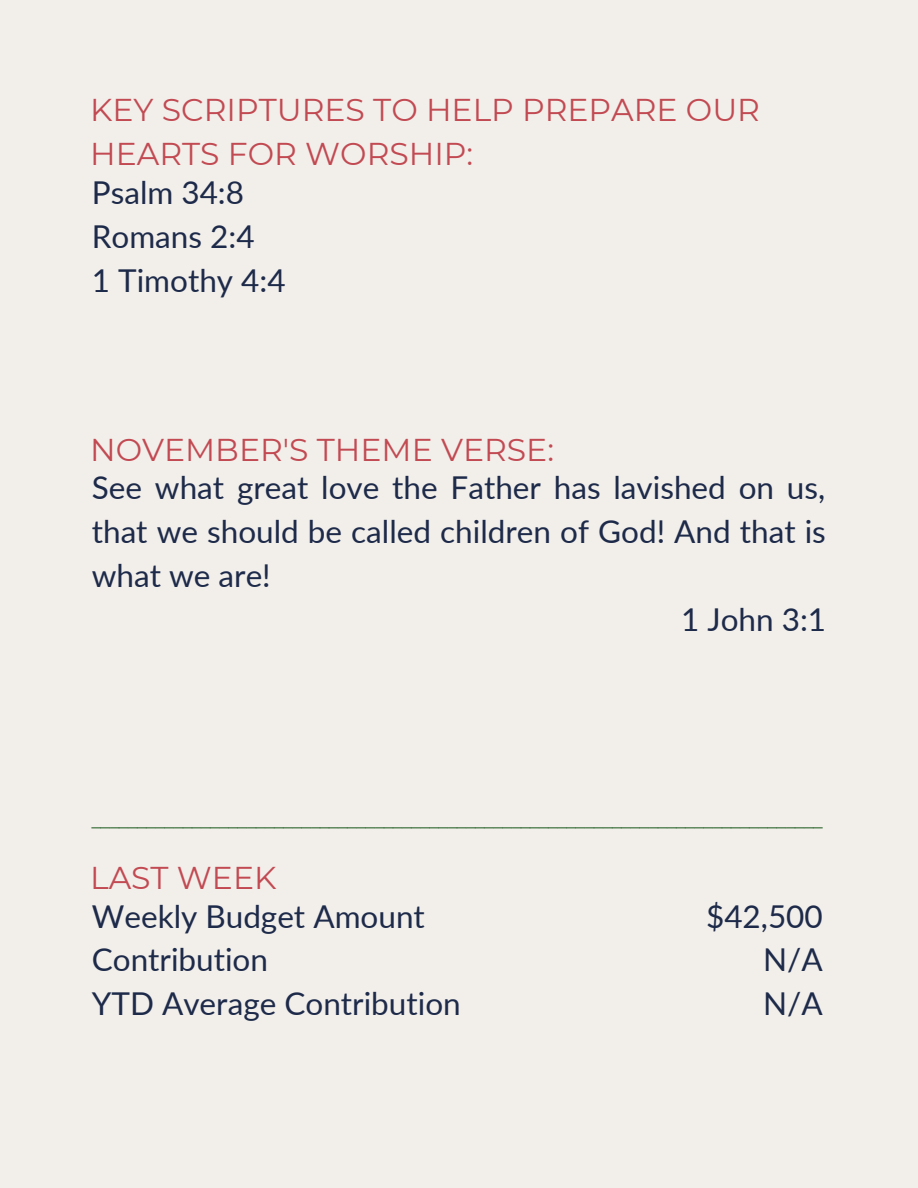
<style>
.page{position:relative;width:918px;height:1188px;background:#f2efeb}
.page>*{position:absolute;margin:0;border:0;box-sizing:border-box;transform-origin:0 0}
.t1{font:31.5px/43.8px "Lato";color:#1d2a49}
.t2{font:31.5px/43.8px "Montserrat";color:#c24a52}
.t3{font:16.5px "Arimo";color:#2a642b}
</style>
<div class="page">
<p class="t2" style="left:90px;top:88px;width:671px">KEY SCRIPTURES TO HELP PREPARE OUR<br>HEARTS FOR WORSHIP:</p>
<p class="t1" style="left:92px;top:170px;width:195px">Psalm 34:8<br>Romans 2:4<br>1 Timothy 4:4</p>
<p class="t2" style="left:90px;top:427px;width:465px">NOVEMBER'S THEME VERSE:</p>
<p class="t1" style="left:92px;top:465px;width:735px">See what great love the Father has lavished on us,</p>
<p class="t1" style="left:92px;top:509px;width:736px">that we should be called children of God! And that is</p>
<p class="t1" style="left:92px;top:553px;width:180px">what we are!</p>
<p class="t1" style="left:681px;top:597px;width:147px">1 John 3:1</p>
<p class="t3" style="left:92px;top:811px;width:732px">________________________________________________________________________________</p>
<p class="t2" style="left:90px;top:856px;width:188px">LAST WEEK</p>
<p class="t1" style="left:92px;top:893px;width:370px">Weekly Budget Amount<br>Contribution<br>YTD Average Contribution</p>
<p class="t1" style="left:763px;top:893px;width:61px;text-align:justify;text-indent:-57px">$42,500<br>N/A N/A</p>
</div>
